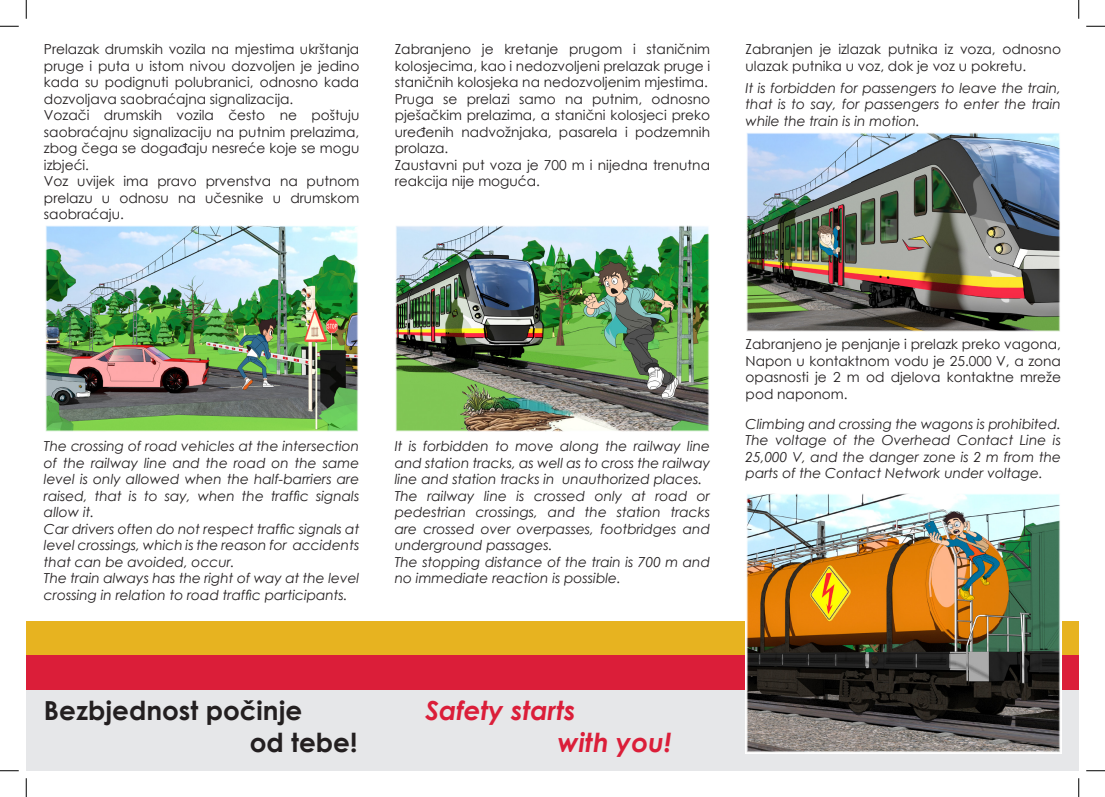
<style>
.page{position:relative;width:1105px;height:797px;background:#fff}
.page>*{position:absolute;margin:0;border:0;box-sizing:border-box;transform-origin:0 0}
.t1{font:700 26.25px "Century Gothic";color:#231f20}
.t2{font:italic 700 26.25px "Century Gothic";color:#db1e39}
.t3{font:italic 13.75px/16.5px "Century Gothic";color:#231f20;text-align:justify}
.t4{font:13.75px/16.5px "Century Gothic";color:#231f20;text-align:justify}
</style>
<div class="page">
<div style="left:26px;top:621px;width:1053px;height:34px;background:#e7b320"></div>
<div style="left:26px;top:690px;width:1053px;height:80px;background:#e6e7e9"></div>
<div style="left:26px;top:655px;width:1053px;height:35px;background:#db1e39"></div>
<img style="left:45px;top:225px;width:313px;height:207px">
<img style="left:395px;top:225px;width:314px;height:207px">
<img style="left:745px;top:493px;width:317px;height:261px">
<img style="left:746px;top:132px;width:314px;height:200px">
<svg style="left:0;top:25px;width:19px;height:2px"></svg>
<svg style="left:1086px;top:25px;width:19px;height:2px"></svg>
<svg style="left:0;top:770px;width:19px;height:1px"></svg>
<svg style="left:1086px;top:770px;width:19px;height:1px"></svg>
<svg style="left:25px;top:0;width:2px;height:19px"></svg>
<svg style="left:25px;top:778px;width:2px;height:19px"></svg>
<svg style="left:1078px;top:0;width:1px;height:19px"></svg>
<svg style="left:1078px;top:778px;width:1px;height:19px"></svg>
<p class="t4" style="left:44px;top:41px;width:317px">Prelazak drumskih vozila na mjestima ukrštanja pruge i puta u istom nivou dozvoljen je jedino kada su podignuti polubranici, odnosno kada dozvoljava saobraćajna signalizacija.</p>
<p class="t4" style="left:44px;top:107px;width:317px">Vozači drumskih vozila često ne poštuju saobraćajnu signalizaciju na putnim prelazima, zbog čega se događaju nesreće koje se mogu izbjeći.</p>
<p class="t4" style="left:44px;top:173px;width:317px">Voz uvijek ima pravo prvenstva na putnom prelazu u odnosu na učesnike u drumskom saobraćaju.</p>
<p class="t4" style="left:395px;top:41px;width:317px">Zabranjeno je kretanje prugom i staničnim kolosjecima, kao i nedozvoljeni prelazak pruge i staničnih kolosjeka na nedozvoljenim mjestima.</p>
<p class="t4" style="left:395px;top:90px;width:317px">Pruga se prelazi samo na putnim, odnosno pješačkim prelazima, a stanični kolosjeci preko uređenih nadvožnjaka, pasarela i podzemnih prolaza.</p>
<p class="t4" style="left:395px;top:156px;width:317px">Zaustavni put voza je 700 m i nijedna trenutna reakcija nije moguća.</p>
<p class="t4" style="left:746px;top:41px;width:317px">Zabranjen je izlazak putnika iz voza, odnosno ulazak putnika u voz, dok je voz u pokretu.</p>
<p class="t3" style="left:746px;top:79px;width:317px">It is forbidden for passengers to leave the train, that is to say, for passengers to enter the train while the train is in motion.</p>
<p class="t3" style="left:44px;top:437px;width:317px">The crossing of road vehicles at the intersection of the railway line and the road on the same level is only allowed when the half-barriers are raised, that is to say, when the traffic signals allow it.</p>
<p class="t3" style="left:44px;top:520px;width:317px">Car drivers often do not respect traffic signals at level crossings, which is the reason for accidents that can be avoided, occur.</p>
<p class="t3" style="left:44px;top:569px;width:317px">The train always has the right of way at the level crossing in relation to road traffic participants.</p>
<p class="t3" style="left:395px;top:437px;width:317px">It is forbidden to move along the railway line and station tracks, as well as to cross the railway line and station tracks in unauthorized places.</p>
<p class="t3" style="left:395px;top:487px;width:317px">The railway line is crossed only at road or pedestrian crossings, and the station tracks are crossed over overpasses, footbridges and underground passages.</p>
<p class="t3" style="left:395px;top:553px;width:317px">The stopping distance of the train is 700 m and no immediate reaction is possible.</p>
<p class="t4" style="left:746px;top:336px;width:317px">Zabranjeno je penjanje i prelazk preko vagona, Napon u kontaktnom vodu je 25.000 V, a zona opasnosti je 2 m od djelova kontaktne mreže pod naponom.</p>
<p class="t3" style="left:746px;top:415px;width:317px">Climbing and crossing the wagons is prohibited.<br>The voltage of the Overhead Contact Line is 25,000 V, and the danger zone is 2 m from the parts of the Contact Network under voltage.</p>
<p class="t1" style="left:44px;top:690px;width:260px">Bezbjednost počinje</p>
<p class="t1" style="left:250px;top:722px;width:109px">od tebe!</p>
<p class="t2" style="left:426px;top:690px;width:152px">Safety starts</p>
<p class="t2" style="left:558px;top:722px;width:115px">with you!</p>
</div>
